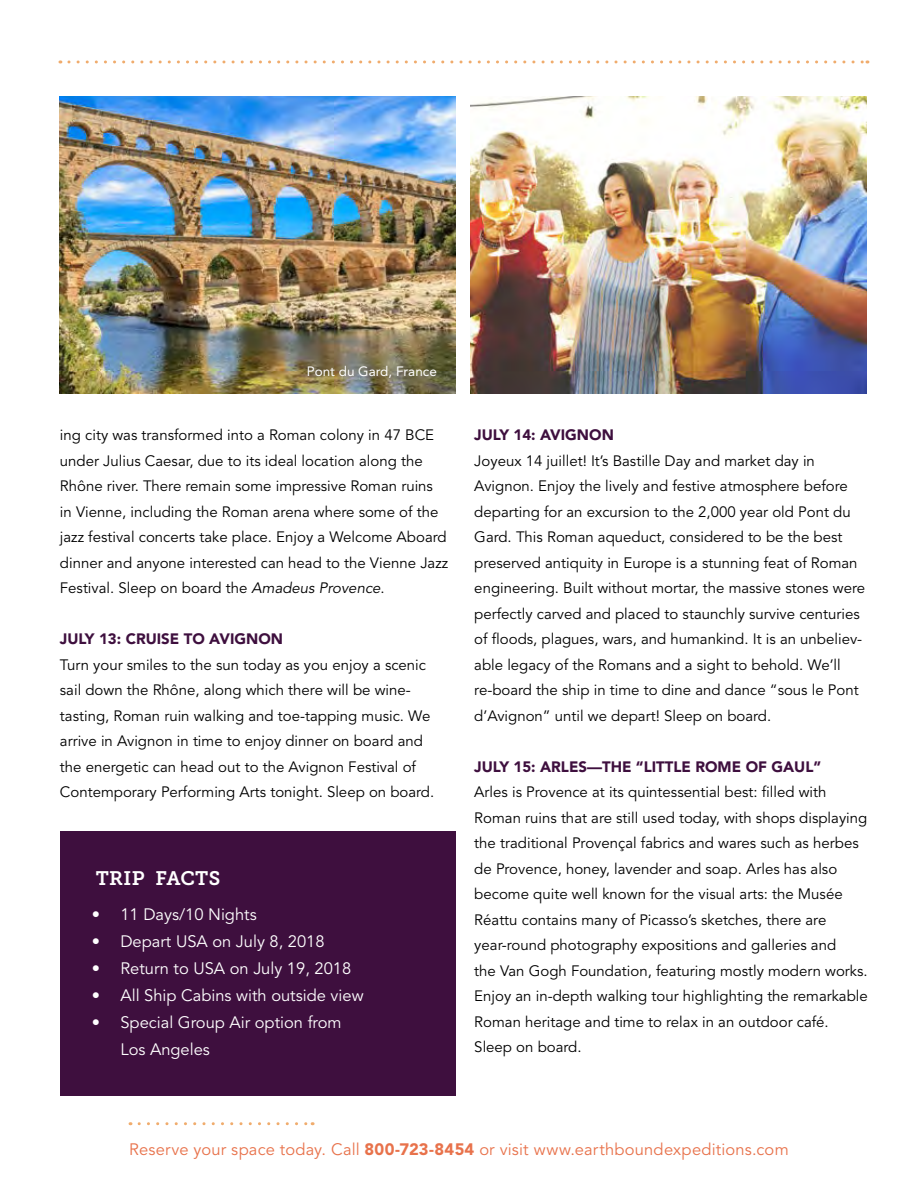
<style>
.page{position:relative;width:918px;height:1188px;background:#fff}
.page>*{position:absolute;margin:0;border:0;box-sizing:border-box;transform-origin:0 0}
.t1{font:19.5px "Museo Slab 700";letter-spacing:.015em;color:#fff}
.t2{font:16.5px/27px "Avenir";color:#fff}
.t3{font:16.5px "Avenir";letter-spacing:.01em;color:#e8724b}
.t4{font:15px/25.5px "Avenir";color:#000}
.t5{font:900 15px "Avenir";color:#3e0f3e}
.t6{font:13.5px "Avenir";color:#fff}
.s1{font-style:italic}
.s2{font-weight:900}
</style>
<div class="page">
<svg style="left:69px;top:60px;width:799px;height:3px"></svg>
<img style="left:471px;top:96px;width:395px;height:298px">
<img style="left:60px;top:96px;width:395px;height:298px">
<div style="left:60px;top:831px;width:395px;height:265px;background:#3e0f3e"></div>
<svg style="left:139px;top:1122px;width:174px;height:3px"></svg>
<p class="t6" style="left:307px;top:363px;width:132px">Pont du Gard, France</p>
<p class="t4" style="left:60px;top:423px;width:390px">ing city was transformed into a Roman colony in 47 BCE under Julius Caesar, due to its ideal location along the Rhône river. There remain some impressive Roman ruins in Vienne, including the Roman arena where some of the jazz festival concerts take place. Enjoy a Welcome Aboard dinner and anyone interested can head to the Vienne Jazz Festival. Sleep on board the <span class="s1">Amadeus Provence</span>.</p>
<p class="t5" style="left:60px;top:630px;width:225px">JULY 13: CRUISE TO AVIGNON</p>
<p class="t4" style="left:60px;top:652px;width:376px">Turn your smiles to the sun today as you enjoy a scenic sail down the Rhône, along which there will be wine&shy;tasting, Roman ruin walking and toe-tapping music. We arrive in Avignon in time to enjoy dinner on board and the energetic can head out to the Avignon Festival of Contemporary Performing Arts tonight. Sleep on board.</p>
<h1 class="t1" style="left:96px;top:867px;width:126px">TRIP FACTS</h1>
<p class="t2" style="left:92px;top:901px;width:166px">• 11 Days/10 Nights</p>
<p class="t2" style="left:92px;top:928px;width:234px">• Depart USA on July 8, 2018</p>
<p class="t2" style="left:92px;top:955px;width:261px">• Return to USA on July 19, 2018</p>
<p class="t2" style="left:92px;top:982px;width:273px">• All Ship Cabins with outside view</p>
<p class="t2" style="left:120px;top:1009px;width:223px;text-indent:-29px">• Special Group Air option from<br>Los Angeles</p>
<p class="t5" style="left:474px;top:426px;width:78px">JULY 14: AVIGNON</p>
<p class="t4" style="left:474px;top:448px;width:392px">Joyeux 14 juillet! It’s Bastille Day and market day in Avignon. Enjoy the lively and festive atmosphere before departing for an excursion to the 2,000 year old Pont du Gard. This Roman aqueduct, considered to be the best preserved antiquity in Europe is a stunning feat of Roman engineering. Built without mortar, the massive stones were perfectly carved and placed to staunchly survive centuries of floods, plagues, wars, and humankind. It is an unbeliev&shy;able legacy of the Romans and a sight to behold. We’ll re-board the ship in time to dine and dance “sous le Pont d’Avignon” until we depart! Sleep on board.</p>
<p class="t5" style="left:474px;top:757px;width:8px">JULY</p>
<p class="t5" style="left:513px;top:757px;width:309px">15: ARLES—THE “LITTLE ROME OF GAUL”</p>
<p class="t4" style="left:474px;top:780px;width:395px">Arles is Provence at its quintessential best: filled with Roman ruins that are still used today, with shops displaying the traditional Provençal fabrics and wares such as herbes de Provence, honey, lavender and soap. Arles has also become quite well known for the visual arts: the Musée Réattu contains many of Picasso’s sketches, there are year-round photography expositions and galleries and<br>the Van Gogh Foundation, featuring mostly modern works.<br>Enjoy an in-depth walking tour highlighting the remarkable Roman heritage and time to relax in an outdoor café.<br>Sleep on board.</p>
<p class="t3" style="left:129px;top:1140px;width:661px">Reserve your space today. Call <span class="s2">800-723-8454</span> or visit www.earthboundexpeditions.com</p>
</div>
